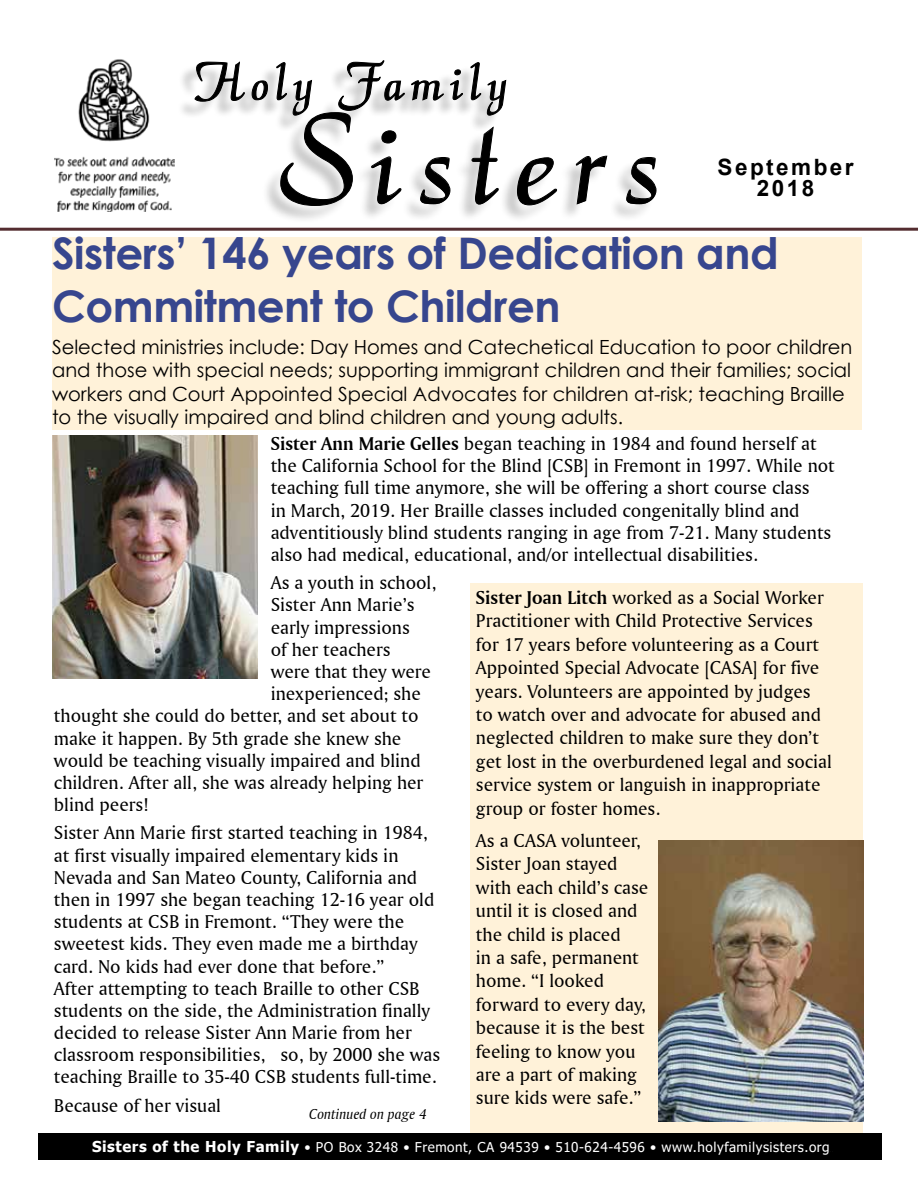
<style>
.page{position:relative;width:918px;height:1188px;background:#fff}
.page>*{position:absolute;margin:0;border:0;box-sizing:border-box;transform-origin:0 0}
.t1{font:143.25px "Calligraphy FLF";letter-spacing:.11em;color:#000}
.t2{font:58.5px "Calligraphy FLF";letter-spacing:.11em;color:#000}
.t3{font:700 43.5px/52.2px "Century Gothic";letter-spacing:-.01em;color:#37468e}
.t4{font:700 22.5px/21px "Arial";letter-spacing:.11em;color:#000;text-align:center}
.t5{font:19.5px/23.4px "Amerigo BT Roman A";color:#000}
.t6{font:19.5px/23.4px "Century Gothic";color:#000}
.t7{font:15px "Amerigo BT Italic A";color:#000}
.t8{font:13.5px "Tahoma";letter-spacing:.04em;color:#fff}
.s1{font-family:"Amerigo BT Bold A"}
.s2{font-weight:700;font-size:15px}
</style>
<div class="page">
<div style="left:262px;top:115px;width:391px;height:109px;background:#000;opacity:.22"></div>
<svg style="left:420px;top:157px;width:31px;height:48px"></svg>
<svg style="left:471px;top:133px;width:28px;height:72px"></svg>
<svg style="left:517px;top:157px;width:40px;height:49px"></svg>
<svg style="left:576px;top:155px;width:31px;height:50px"></svg>
<svg style="left:626px;top:157px;width:31px;height:48px"></svg>
<div style="left:177px;top:63px;width:326px;height:70px;background:#000;opacity:.22"></div>
<svg style="left:194px;top:61px;width:51px;height:41px"></svg>
<svg style="left:251px;top:80px;width:17px;height:21px"></svg>
<svg style="left:276px;top:60px;width:129px;height:146px"></svg>
<svg style="left:411px;top:80px;width:33px;height:21px"></svg>
<svg style="left:450px;top:69px;width:13px;height:31px"></svg>
<svg style="left:470px;top:62px;width:11px;height:39px"></svg>
<svg style="left:487px;top:80px;width:19px;height:36px"></svg>
<hr style="left:0;top:228px;width:918px;height:3px;background:#542d30">
<div style="left:52px;top:237px;width:810px;height:192px;background:#fff2d9"></div>
<img style="left:52px;top:435px;width:205px;height:243px">
<div style="left:470px;top:583px;width:392px;height:551px;background:#fff2d9"></div>
<img style="left:659px;top:840px;width:205px;height:281px">
<div style="left:39px;top:1133px;width:843px;height:26px;background:#000"></div>
<img style="left:54px;top:59px;width:121px;height:153px">
<h2 class="t2" style="left:189px;top:54px;width:319px">Holy Family</h2>
<h1 class="t1" style="left:279px;top:92px;width:383px">Sisters</h1>
<p class="t4" style="left:718px;top:157px;width:138px">September<br>2018</p>
<h3 class="t3" style="left:52px;top:225px;width:728px">Sisters’ 146 years of Dedication and<br>Commitment to Children</h3>
<p class="t6" style="left:52px;top:335px;width:802px">Selected ministries include: Day Homes and Catechetical Education to poor children and those with special needs; supporting immigrant children and their families; social workers and Court Appointed Special Advocates for children at-risk; teaching Braille to the visually impaired and blind children and young adults.</p>
<p class="t5" style="left:271px;top:432px;width:566px;line-height:22.2px"><span class="s1">Sister Ann Marie Gelles</span> began teaching in 1984 and found herself at the California School for the Blind [CSB] in Fremont in 1997. While not teaching full time anymore, she will be offering a short course class<br>in March, 2019. Her Braille classes included congenitally blind and adventitiously blind students ranging in age from 7-21. Many students also had medical, educational, and/or intellectual disabilities.</p>
<p class="t5" style="left:271px;top:571px;width:167px">As a youth in school,</p>
<p class="t5" style="left:271px;top:593px;width:145px">Sister Ann Marie’s</p>
<p class="t5" style="left:271px;top:615px;width:141px">early impressions</p>
<p class="t5" style="left:271px;top:637px;width:122px">of her teachers</p>
<p class="t5" style="left:271px;top:659px;width:162px">were that they were</p>
<p class="t5" style="left:271px;top:682px;width:152px">inexperienced; she</p>
<p class="t5" style="left:54px;top:704px;width:366px">thought she could do better, and set about to</p>
<p class="t5" style="left:54px;top:726px;width:349px">make it happen. By 5th grade she knew she</p>
<p class="t5" style="left:54px;top:748px;width:368px">would be teaching visually impaired and blind</p>
<p class="t5" style="left:54px;top:770px;width:371px">children. After all, she was already helping her</p>
<p class="t5" style="left:54px;top:793px;width:96px">blind peers!</p>
<p class="t5" style="left:54px;top:821px;width:388px;line-height:22.2px">Sister Ann Marie first started teaching in 1984, at first visually impaired elementary kids in Nevada and San Mateo County, California and then in 1997 she began teaching 12-16 year old students at CSB in Fremont. “They were the sweetest kids. They even made me a birthday card. No kids had ever done that before.”<br>After attempting to teach Braille to other CSB students on the side, the Administration finally decided to release Sister Ann Marie from her classroom responsibilities, so, by 2000 she was teaching Braille to 35-40 CSB students full-time.</p>
<p class="t5" style="left:54px;top:1093px;width:169px">Because of her visual</p>
<p class="t5" style="left:476px;top:585px;width:358px"><span class="s1">Sister Joan Litch</span> worked as a Social Worker Practitioner with Child Protective Services for 17 years before volunteering as a Court Appointed Special Advocate [CASA] for five years. Volunteers are appointed by judges to watch over and advocate for abused and neglected children to make sure they don’t get lost in the overburdened legal and social service system or languish in inappropriate group or foster homes.</p>
<p class="t5" style="left:476px;top:828px;width:174px">As a CASA volunteer,<br>Sister Joan stayed with each child’s case until it is closed and the child is placed<br>in a safe, permanent home. “I looked forward to every day, because it is the best feeling to know you are a part of making sure kids were safe.”</p>
<p class="t7" style="left:309px;top:1105px;width:119px">Continued on page 4</p>
<p class="t8" style="left:92px;top:1138px;width:739px"><span class="s2">Sisters of the Holy Family</span> • PO Box 3248 • Fremont, CA 94539 • 510-624-4596 • www.holyfamilysisters.org</p>
</div>
